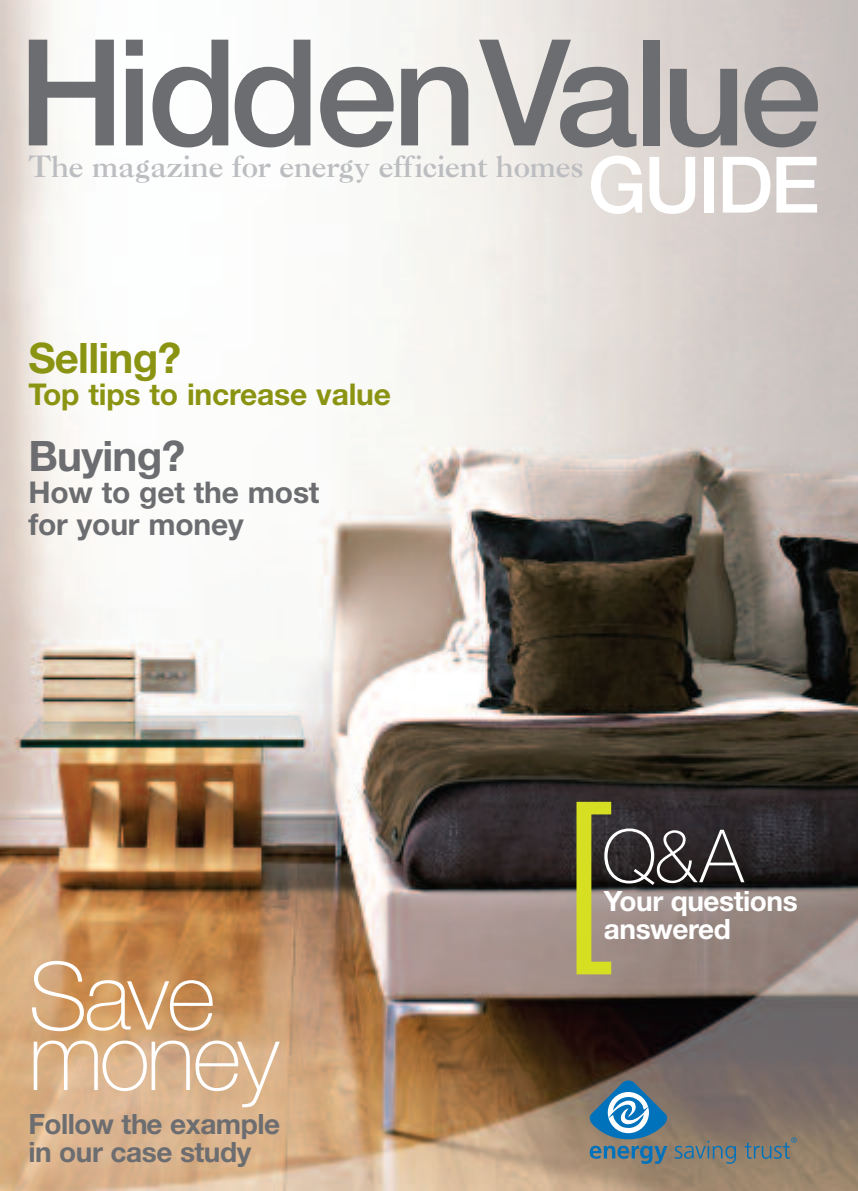
<style>
.page{position:relative;width:858px;height:1191px;background:#fff}
.page>*{position:absolute;margin:0;border:0;box-sizing:border-box;transform-origin:0 0}
.t1{font:185.6px "Helvetica Neue";color:#d6df21}
.t2{font:500 148px "Helvetica Neue";letter-spacing:-.04em;color:#6c6d70}
.t3{font:100 94px "Helvetica Neue";letter-spacing:-.04em;color:#fff}
.t4{font:500 78px "Helvetica Neue";letter-spacing:-.035em;color:#fff}
.t5{font:100 73.6px "Helvetica Neue";color:#fff}
.t6{font:700 42px "Helvetica Neue";letter-spacing:-.015em;color:#8b9412}
.t7{font:700 42px "Helvetica Neue";letter-spacing:-.015em;color:#6c6d70}
.t8{font:700 30px/32px "Helvetica Neue";letter-spacing:-.005em;color:#6c6d70}
.t9{font:700 30px "Helvetica Neue";letter-spacing:-.005em;color:#8b9412}
.t10{font:29.4px "Caslon Three";letter-spacing:-.005em;color:#bcbdc0}
.t11{font:700 28px/28px "Helvetica Neue";letter-spacing:-.015em;color:#6c6d70}
.t12{font:700 28px/28px "Helvetica Neue";letter-spacing:-.015em;color:#fff}
.s1{font-size:74px}
</style>
<div class="page">
<img style="left:0;top:0;width:858px;height:1191px">
<svg style="left:590px;top:1145px;width:77px;height:18px"></svg>
<svg style="left:675px;top:1140px;width:61px;height:23px"></svg>
<svg style="left:745px;top:1137px;width:52px;height:21px"></svg>
<svg style="left:590px;top:1080px;width:77px;height:59px;background:#5b8aa7"></svg>
<h2 class="t2" style="left:18px;top:40px;width:805px">HiddenValue</h2>
<p class="t10" style="left:28px;top:156px;width:557px">The magazine for energy efficient homes</p>
<h3 class="t4" style="left:588px;top:157px;width:234px">GUIDE</h3>
<h3 class="t6" style="left:28px;top:343px;width:154px">Selling?</h3>
<p class="t9" style="left:28px;top:383px;width:364px">Top tips to increase value</p>
<h3 class="t7" style="left:28px;top:441px;width:158px">Buying?</h3>
<p class="t8" style="left:28px;top:479px;width:293px">How to get the most for your money</p>
<h3 class="t3" style="left:28px;top:962px;width:189px">Save</h3>
<h3 class="t3" style="left:28px;top:1022px;width:252px">money</h3>
<p class="t11" style="left:28px;top:1112px;width:253px">Follow the example in our case study</p>
<h1 class="t1" style="left:563px;top:805px;width:50px">[</h1>
<h3 class="t5" style="left:602px;top:829px;width:143px">Q<span class="s1">&amp;</span>A</h3>
<p class="t12" style="left:604px;top:890px;width:195px">Your questions answered</p>
</div>
